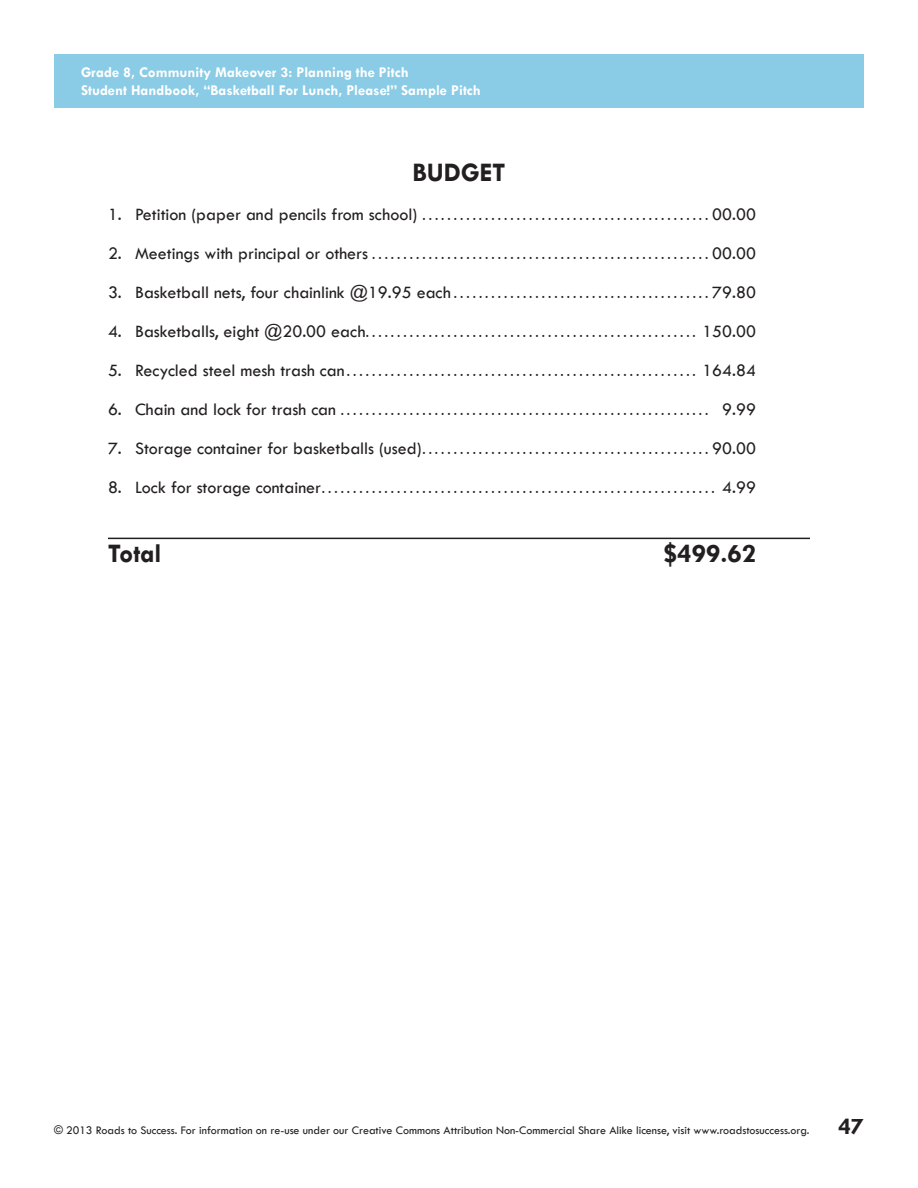
<style>
.page{position:relative;width:918px;height:1188px;background:#fff}
.page>*{position:absolute;margin:0;border:0;box-sizing:border-box;transform-origin:0 0}
.SHFR_Text{font:700 27px "Tw Cen";color:#231f20}
.SHFR_Title{font:700 27px "Tw Cen";color:#231f20}
.Lesson_Front_Page_Te{font:700 24px "Tw Cen";color:#231f20}
.SHFR_NL{font:500 18px "Tw Cen";color:#231f20}
.SHFR_NL-2{font:500 15px "Tw Cen";color:#231f20}
.t1{font:700 15px "Tw Cen";color:#fff}
.t2{font:500 12px "Tw Cen";color:#231f20}
.s1{font-size:18px}
.s2{font-size:15px}
</style>
<div class="page">
<hr style="left:108px;top:538px;width:702px;height:1px;background:#231f20">
<div style="left:54px;top:54px;width:810px;height:54px;background:#8acbe5"></div>
<p class="t1" style="left:81px;top:63px;width:329px">Grade 8, Community Makeover 3: Planning the Pitch</p>
<p class="t1" style="left:81px;top:81px;width:401px">Student Handbook, “Basketball For Lunch, Please!” Sample Pitch</p>
<p class="SHFR_Title" style="left:412px;top:156px;width:95px">BUDGET</p>
<p class="SHFR_NL-2" style="left:108px;top:206px;width:650px"><span class="s1">1. Petition(paperandpencilsfromschool)</span> ..............................................<span class="s1">00.00</span></p>
<p class="SHFR_NL-2" style="left:108px;top:245px;width:650px"><span class="s1">2. Meetingswithprincipalorothers</span>......................................................<span class="s1">00.00</span></p>
<p class="SHFR_NL" style="left:108px;top:281px;width:650px">3. Basketballnets,fourchainlink@19.95each<span class="s2">.........................................</span>79.80</p>
<p class="SHFR_NL-2" style="left:108px;top:323px;width:650px"><span class="s1">4. Basketballs,eight@20.00each</span>..................................................... <span class="s1">150.00</span></p>
<p class="SHFR_NL-2" style="left:108px;top:362px;width:650px"><span class="s1">5. Recycledsteelmeshtrashcan</span>........................................................ <span class="s1">164.84</span></p>
<p class="SHFR_NL-2" style="left:108px;top:401px;width:650px"><span class="s1">6. Chainandlockfortrashcan</span>........................................................... <span class="s1">9.99</span></p>
<p class="SHFR_NL-2" style="left:108px;top:440px;width:650px"><span class="s1">7. Storagecontainerforbasketballs(used)</span>..............................................<span class="s1">90.00</span></p>
<p class="SHFR_NL-2" style="left:108px;top:479px;width:650px"><span class="s1">8. Lockforstoragecontainer</span>............................................................... <span class="s1">4.99</span></p>
<p class="SHFR_Text" style="left:108px;top:537px;width:55px">Total</p>
<p class="SHFR_Text" style="left:663px;top:537px;width:95px">$499.62</p>
<p class="t2" style="left:54px;top:1123px;width:757px">© 2013 Roads to Success. For information on re-use under our Creative Commons Attribution Non-Commercial Share Alike license, visit www.roadstosuccess.org.</p>
<p class="Lesson_Front_Page_Te" style="left:839px;top:1112px;width:27px">47</p>
</div>
